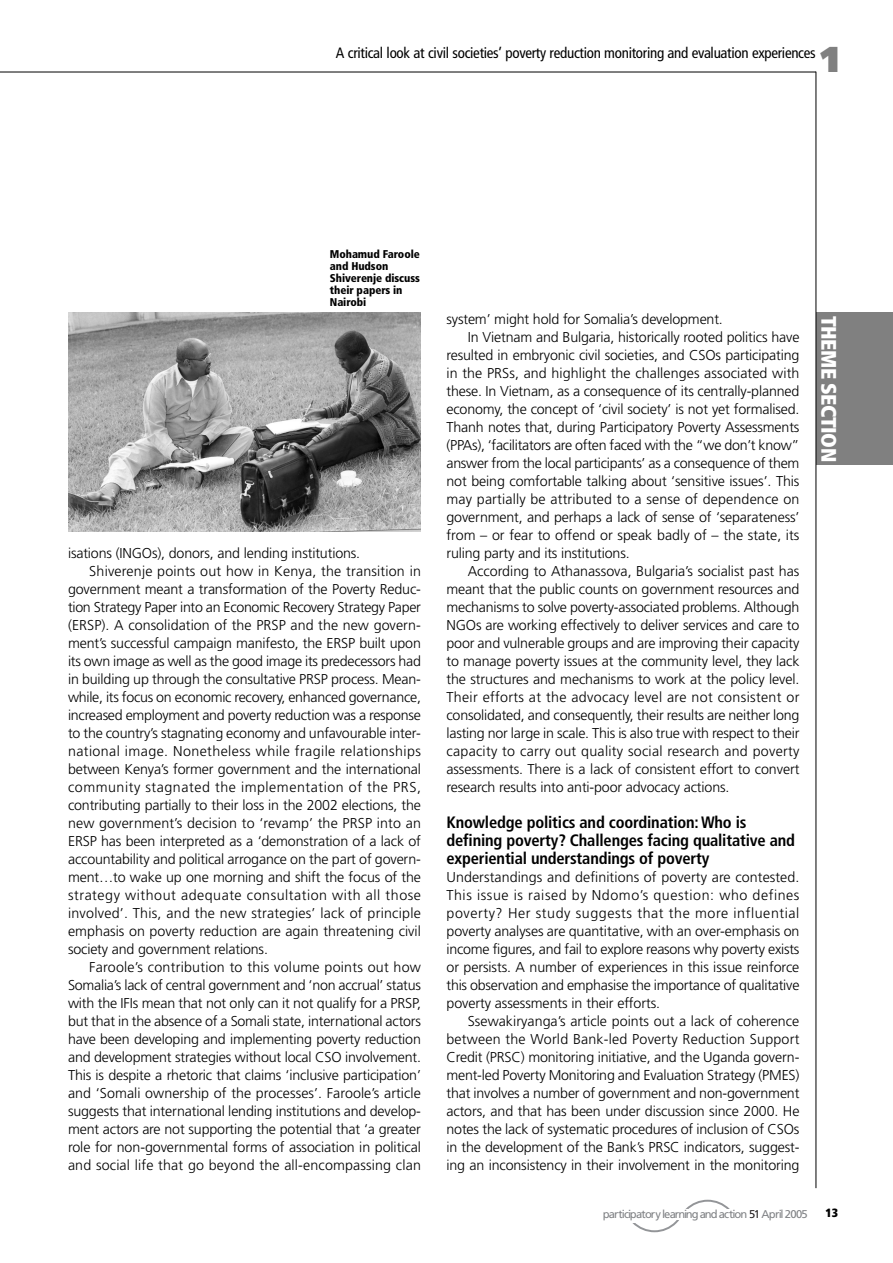
<style>
.page{position:relative;width:893px;height:1263px;background:#fff}
.page>*{position:absolute;margin:0;border:0;box-sizing:border-box;transform-origin:0 0}
.t1{font:900 36px "Frutiger";color:#808080}
.t2{font:900 condensed 21px "Frutiger";letter-spacing:-.02em;color:#fff}
.t3{font:700 condensed 16.5px/18px "Frutiger";letter-spacing:-.01em;color:#000}
.t4{font:condensed 15px "Frutiger";letter-spacing:-.02em;color:#000}
.t5{font:300 14.25px/18px "Frutiger";letter-spacing:-.01em;color:#000;text-align:justify}
.t6{font:300 14.25px "Frutiger";letter-spacing:.015em;color:#000}
.t7{font:300 14.25px "Frutiger";letter-spacing:.01em;color:#000}
.t8{font:300 14.25px "Frutiger";letter-spacing:.035em;color:#000}
.t9{font:300 14.25px "Frutiger";letter-spacing:.03em;color:#000}
.t10{font:300 14.25px "Frutiger";letter-spacing:.02em;color:#000}
.t11{font:300 14.25px "Frutiger";letter-spacing:.025em;color:#000}
.t12{font:900 condensed 12px "Frutiger";color:#000}
.t13{font:900 condensed 11.25px/12px "Frutiger";letter-spacing:-.005em;color:#000}
.t14{font:11.25px "Frutiger";letter-spacing:-.08em;color:#808285}
.s1{color:#231f20}
</style>
<div class="page">
<div style="left:816px;top:313px;width:77px;height:152px;background:#808080"></div>
<hr style="left:816px;top:72px;width:1px;height:1116px;background:#000">
<hr style="left:0;top:72px;width:816px;height:1px;background:#000">
<svg style="left:632px;top:1199px;width:98px;height:34px"></svg>
<div style="left:628px;top:1217px;width:10px;height:5px;background:#fff"></div>
<img style="left:68px;top:313px;width:353px;height:218px">
<p class="t4" style="left:336px;top:47px;width:481px">A critical look at civil societies’ poverty reduction monitoring and evaluation experiences</p>
<h1 class="t1" style="left:821px;top:45px;width:20px">1</h1>
<p class="t13" style="left:330px;top:249px;width:92px">Mohamud Faroole and Hudson<br>Shiverenje discuss their papers in<br>Nairobi</p>
<p class="t5" style="left:68px;top:545px;width:294px">isations (INGOs), donors, and lending institutions.</p>
<p class="t6" style="left:89px;top:565px;width:333px">Shiverenje points out how in Kenya, the transition in</p>
<p class="t5" style="left:68px;top:581px;width:354px">government meant a transformation of the Poverty Reduc-</p>
<p class="t5" style="left:68px;top:599px;width:354px">tion Strategy Paper into an Economic Recovery Strategy Paper</p>
<p class="t5" style="left:68px;top:617px;width:354px">(ERSP). A consolidation of the PRSP and the new govern-</p>
<p class="t5" style="left:68px;top:635px;width:354px">ment’s successful campaign manifesto, the ERSP built upon</p>
<p class="t5" style="left:68px;top:653px;width:354px">its own image as well as the good image its predecessors had</p>
<p class="t5" style="left:68px;top:671px;width:354px">in building up through the consultative PRSP process. Mean-</p>
<p class="t5" style="left:68px;top:689px;width:354px">while, its focus on economic recovery, enhanced governance,</p>
<p class="t5" style="left:68px;top:707px;width:354px">increased employment and poverty reduction was a response</p>
<p class="t5" style="left:68px;top:725px;width:354px">to the country’s stagnating economy and unfavourable inter-</p>
<p class="t9" style="left:68px;top:745px;width:354px">national image. Nonetheless while fragile relationships</p>
<p class="t5" style="left:68px;top:761px;width:354px">between Kenya’s former government and the international</p>
<p class="t8" style="left:68px;top:781px;width:354px">community stagnated the implementation of the PRS,</p>
<p class="t5" style="left:68px;top:797px;width:354px">contributing partially to their loss in the 2002 elections, the</p>
<p class="t7" style="left:68px;top:817px;width:354px">new government’s decision to ‘revamp’ the PRSP into an</p>
<p class="t5" style="left:68px;top:833px;width:354px">ERSP has been interpreted as a ‘demonstration of a lack of</p>
<p class="t5" style="left:68px;top:851px;width:354px">accountability and political arrogance on the part of govern-</p>
<p class="t5" style="left:68px;top:869px;width:354px">ment…to wake up one morning and shift the focus of the</p>
<p class="t8" style="left:68px;top:889px;width:354px">strategy without adequate consultation with all those</p>
<p class="t6" style="left:68px;top:907px;width:354px">involved’. This, and the new strategies’ lack of principle</p>
<p class="t5" style="left:68px;top:923px;width:354px">emphasis on poverty reduction are again threatening civil</p>
<p class="t5" style="left:68px;top:941px;width:201px">society and government relations.</p>
<p class="t6" style="left:89px;top:961px;width:333px">Faroole’s contribution to this volume points out how</p>
<p class="t5" style="left:68px;top:977px;width:354px">Somalia’s lack of central government and ‘non accrual’ status</p>
<p class="t5" style="left:68px;top:995px;width:354px">with the IFIs mean that not only can it not qualify for a PRSP,</p>
<p class="t5" style="left:68px;top:1013px;width:354px">but that in the absence of a Somali state, international actors</p>
<p class="t5" style="left:68px;top:1031px;width:354px">have been developing and implementing poverty reduction</p>
<p class="t5" style="left:68px;top:1049px;width:354px">and development strategies without local CSO involvement.</p>
<p class="t5" style="left:68px;top:1067px;width:354px">This is despite a rhetoric that claims ‘inclusive participation’</p>
<p class="t5" style="left:68px;top:1085px;width:354px">and ‘Somali ownership of the processes’. Faroole’s article</p>
<p class="t5" style="left:68px;top:1103px;width:354px">suggests that international lending institutions and develop-</p>
<p class="t5" style="left:68px;top:1121px;width:354px">ment actors are not supporting the potential that ‘a greater</p>
<p class="t5" style="left:68px;top:1139px;width:354px">role for non-governmental forms of association in political</p>
<p class="t7" style="left:68px;top:1159px;width:354px">and social life that go beyond the all-encompassing clan</p>
<p class="t5" style="left:446px;top:311px;width:278px">system’ might hold for Somalia’s development.</p>
<p class="t5" style="left:468px;top:329px;width:333px">In Vietnam and Bulgaria, historically rooted politics have</p>
<p class="t5" style="left:446px;top:347px;width:354px">resulted in embryonic civil societies, and CSOs participating</p>
<p class="t5" style="left:446px;top:365px;width:354px">in the PRSs, and highlight the challenges associated with</p>
<p class="t5" style="left:446px;top:383px;width:354px">these. In Vietnam, as a consequence of its centrally-planned</p>
<p class="t5" style="left:446px;top:401px;width:354px">economy, the concept of ‘civil society’ is not yet formalised.</p>
<p class="t5" style="left:446px;top:419px;width:354px">Thanh notes that, during Participatory Poverty Assessments</p>
<p class="t5" style="left:446px;top:437px;width:354px">(PPAs), ‘facilitators are often faced with the “we don’t know”</p>
<p class="t5" style="left:446px;top:455px;width:354px">answer from the local participants’ as a consequence of them</p>
<p class="t5" style="left:446px;top:473px;width:354px">not being comfortable talking about ‘sensitive issues’. This</p>
<p class="t7" style="left:446px;top:493px;width:354px">may partially be attributed to a sense of dependence on</p>
<p class="t5" style="left:446px;top:509px;width:354px">government, and perhaps a lack of sense of ‘separateness’</p>
<p class="t5" style="left:446px;top:527px;width:354px">from – or fear to offend or speak badly of – the state, its</p>
<p class="t5" style="left:446px;top:545px;width:185px">ruling party and its institutions.</p>
<p class="t5" style="left:468px;top:563px;width:333px">According to Athanassova, Bulgaria’s socialist past has</p>
<p class="t5" style="left:446px;top:581px;width:354px">meant that the public counts on government resources and</p>
<p class="t5" style="left:446px;top:599px;width:354px">mechanisms to solve poverty-associated problems. Although</p>
<p class="t5" style="left:446px;top:617px;width:354px">NGOs are working effectively to deliver services and care to</p>
<p class="t5" style="left:446px;top:635px;width:354px">poor and vulnerable groups and are improving their capacity</p>
<p class="t5" style="left:446px;top:653px;width:354px">to manage poverty issues at the community level, they lack</p>
<p class="t5" style="left:446px;top:671px;width:354px">the structures and mechanisms to work at the policy level.</p>
<p class="t11" style="left:446px;top:691px;width:354px">Their efforts at the advocacy level are not consistent or</p>
<p class="t5" style="left:446px;top:707px;width:354px">consolidated, and consequently, their results are neither long</p>
<p class="t5" style="left:446px;top:725px;width:354px">lasting nor large in scale. This is also true with respect to their</p>
<p class="t10" style="left:446px;top:745px;width:354px">capacity to carry out quality social research and poverty</p>
<p class="t5" style="left:446px;top:761px;width:354px">assessments. There is a lack of consistent effort to convert</p>
<p class="t5" style="left:446px;top:779px;width:284px">research results into anti-poor advocacy actions.</p>
<p class="t3" style="left:446px;top:815px;width:350px">Knowledge politics and coordination: Who is defining poverty? Challenges facing qualitative and experiential understandings of poverty</p>
<p class="t5" style="left:446px;top:869px;width:354px">Understandings and definitions of poverty are contested.<br>This issue is raised by Ndomo’s question: who defines poverty? Her study suggests that the more influential poverty analyses are quantitative, with an over-emphasis on income figures, and fail to explore reasons why poverty exists or persists. A number of experiences in this issue reinforce this observation and emphasise the importance of qualitative poverty assessments in their efforts.</p>
<p class="t5" style="left:446px;top:1013px;width:354px;text-indent:21px">Ssewakiryanga’s article points out a lack of coherence between the World Bank-led Poverty Reduction Support Credit (PRSC) monitoring initiative, and the Uganda govern&shy;ment-led Poverty Monitoring and Evaluation Strategy (PMES) that involves a number of government and non-government actors, and that has been under discussion since 2000. He notes the lack of systematic procedures of inclusion of CSOs in the development of the Bank’s PRSC indicators, suggest&shy;ing an inconsistency in their involvement in the monitoring</p>
<h2 class="t2" style="left:837px;top:316px;width:148px;rotate:90deg">THEME SECTION</h2>
<p class="t14" style="left:603px;top:1210px;width:206px">participatory learning and action <span class="s1">51</span> April 2005</p>
<p class="t12" style="left:826px;top:1208px;width:14px">13</p>
</div>
